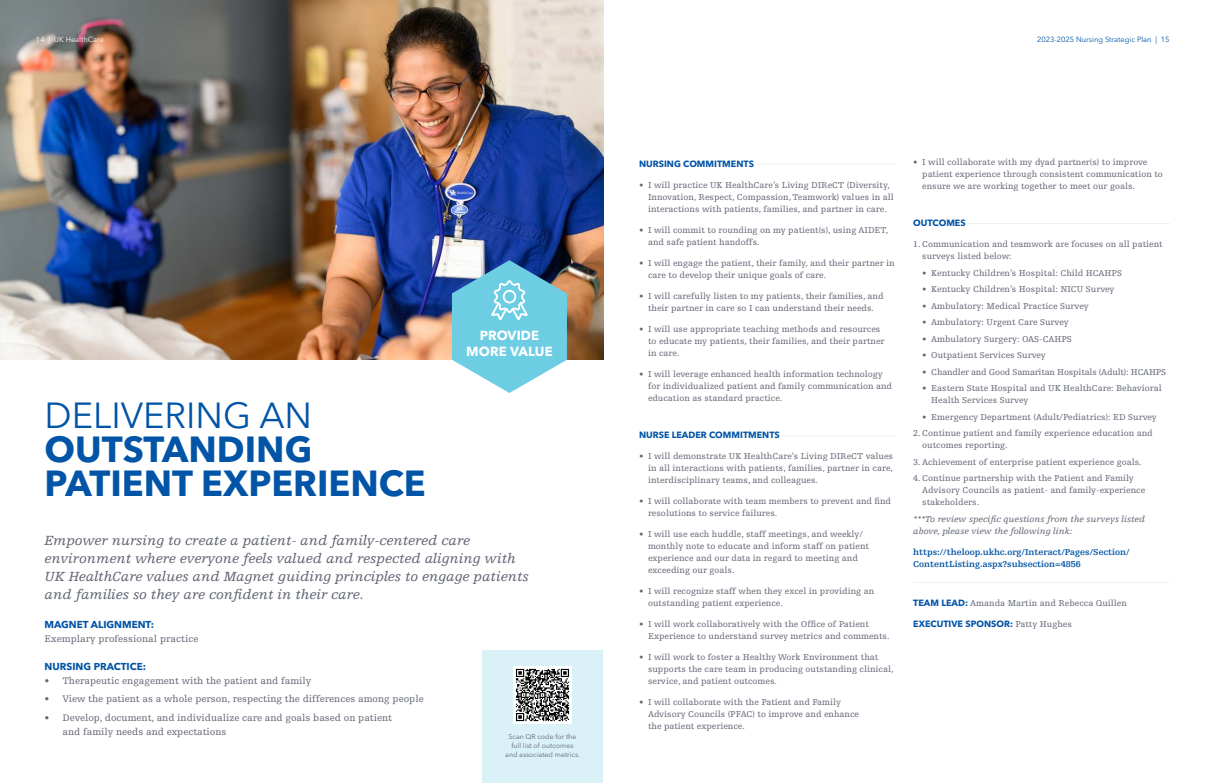
<style>
.page{position:relative;width:1206px;height:783px;background:#fff}
.page>*{position:absolute;margin:0;border:0;box-sizing:border-box;transform-origin:0 0}
.Avenir_Header{font:700 36px "Avenir Next LT Pro";color:#0154a6}
.Avenir_Header-2{font:36px "Avenir Next LT Pro";color:#0154a6}
.Avenir_Header-3{font:italic 14px/18px "Egyptienne FLT Std";color:#626675}
.Body_Copy{font:700 13.1px/15.7px "Avenir Next LT Pro";color:#fff;text-align:center}
.Body{font:10px/14px "Egyptienne FLT Std";color:#626675}
.Avenir_Copy{font:700 10px "Avenir Next LT Pro";color:#0154a6}
.t1{font:9px/12px "Egyptienne F";color:#626675}
.t2{font:700 9px/12px "Egyptienne F";color:#0154a6}
.t3{font:italic 9px/12px "Egyptienne F";color:#626675}
.t4{font:700 9px "Avenir Next LT Pro";color:#0154a6}
.t5{font:9px "Egyptienne F";letter-spacing:-.02em;color:#626675}
.t6{font:7.5px "Avenir Next LT Pro";color:#0154a6}
.t7{font:7.5px "Avenir Next LT Pro";color:#fff}
.t8{font:7px "Avenir Next LT Pro";color:#626675}
.s1{font-family:"Avenir Next LT Pro";font-weight:700;color:#0154a6}
.s2{font-family:"Egyptienne F";font-weight:400;color:#626675}
</style>
<div class="page">
<img style="left:0;top:0;width:604px;height:360px">
<svg style="left:452px;top:260px;width:115px;height:133px"></svg>
<hr style="left:757px;top:164px;width:138px;height:1px;background:#eff1f0">
<hr style="left:782px;top:436px;width:113px;height:1px;background:#eff1f0">
<hr style="left:968px;top:223px;width:202px;height:1px;background:#eff1f0">
<hr style="left:913px;top:582px;width:257px;height:1px;background:#eff1f0">
<div style="left:482px;top:650px;width:121px;height:133px;background:#daf1f7"></div>
<img style="left:514px;top:666px;width:57px;height:57px">
<p class="t7" style="left:36px;top:35px;width:70px">14 | UK HealthCare</p>
<p class="t6" style="left:1037px;top:35px;width:134px">2023-2025 Nursing Strategic Plan | 15</p>
<p class="Body_Copy" style="left:466px;top:328px;width:88px">PROVIDE<br>MORE VALUE</p>
<p class="Avenir_Header-2" style="left:45px;top:394px;width:269px">DELIVERING AN</p>
<p class="Avenir_Header" style="left:45px;top:428px;width:269px">OUTSTANDING</p>
<p class="Avenir_Header" style="left:45px;top:462px;width:383px">PATIENT EXPERIENCE</p>
<p class="Avenir_Header-3" style="left:45px;top:532px;width:473px">Empower nursing to create a patient- and family-centered care environment where everyone feels valued and respected aligning with</p>
<p class="Avenir_Header-3" style="left:45px;top:568px;width:486px">UK HealthCare values and Magnet guiding principles to engage patients and families so they are confident in their care.</p>
<p class="Avenir_Copy" style="left:45px;top:618px;width:111px">MAGNET ALIGNMENT:</p>
<p class="Body" style="left:45px;top:632px;width:155px">Exemplary professional practice</p>
<p class="Avenir_Copy" style="left:45px;top:660px;width:103px">NURSING PRACTICE:</p>
<p class="Body" style="left:45px;top:674px;width:268px">• Therapeutic engagement with the patient and family</p>
<p class="Body" style="left:45px;top:692px;width:381px">• View the patient as a whole person, respecting the differences among people</p>
<p class="Body" style="left:63px;top:711px;width:331px;text-indent:-18px">• Develop, document, and individualize care and goals based on patient and family needs and expectations</p>
<p class="t8" style="left:509px;top:733px;width:69px">Scan QR code for the</p>
<p class="t8" style="left:512px;top:742px;width:63px">full list of outcomes</p>
<p class="t8" style="left:505px;top:751px;width:76px">and associated metrics.</p>
<p class="t4" style="left:639px;top:158px;width:116px">NURSING COMMITMENTS</p>
<p class="t1" style="left:648px;top:179px;width:247px;text-indent:-9px">• I will practice UK HealthCare’s Living DIReCT (Diversity,<br>Innovation, Respect, Compassion, Teamwork) values in all interactions with patients, families, and partner in care.</p>
<p class="t1" style="left:648px;top:224px;width:242px;text-indent:-9px">• I will commit to rounding on my patient(s), using AIDET, and safe patient handoffs.</p>
<p class="t1" style="left:648px;top:257px;width:248px;text-indent:-9px">• I will engage the patient, their family, and their partner in care to develop their unique goals of care.</p>
<p class="t1" style="left:639px;top:290px;width:246px;text-align:center">• I will carefully listen to my patients, their families, and their partner in care so I can understand their needs.</p>
<p class="t1" style="left:648px;top:323px;width:238px;text-indent:-9px">• I will use appropriate teaching methods and resources to educate my patients, their families, and their partner in care.</p>
<p class="t1" style="left:648px;top:368px;width:246px;text-indent:-9px">• I will leverage enhanced health information technology for individualized patient and family communication and education as standard practice.</p>
<p class="t4" style="left:639px;top:429px;width:142px">NURSE LEADER COMMITMENTS</p>
<p class="t1" style="left:648px;top:450px;width:247px;text-align:justify;text-indent:-9px">• I will demonstrate UK HealthCare’s Living DIReCT values in all interactions with patients, families, partner in care, interdisciplinary teams, and colleagues.</p>
<p class="t1" style="left:648px;top:495px;width:245px;text-indent:-9px">• I will collaborate with team members to prevent and find resolutions to service failures.</p>
<p class="t1" style="left:648px;top:528px;width:223px;text-indent:-9px">• I will use each huddle, staff meetings, and weekly/ monthly note to educate and inform staff on patient experience and our data in regard to meeting and exceeding our goals.</p>
<p class="t1" style="left:648px;top:585px;width:228px;text-indent:-9px">• I will recognize staff when they excel in providing an outstanding patient experience.</p>
<p class="t1" style="left:648px;top:618px;width:243px;text-indent:-9px">• I will work collaboratively with the Office of Patient<br>Experience to understand survey metrics and comments.</p>
<p class="t1" style="left:648px;top:651px;width:247px;text-indent:-9px">• I will work to foster a Healthy Work Environment that supports the care team in producing outstanding clinical, service, and patient outcomes.</p>
<p class="t1" style="left:648px;top:696px;width:213px;text-indent:-9px">• I will collaborate with the Patient and Family<br>Advisory Councils (PFAC) to improve and enhance the patient experience.</p>
<p class="t1" style="left:922px;top:156px;width:242px;text-indent:-9px">• I will collaborate with my dyad partner(s) to improve patient experience through consistent communication to ensure we are working together to meet our goals.</p>
<p class="t4" style="left:913px;top:217px;width:54px">OUTCOMES</p>
<p class="t1" style="left:922px;top:238px;width:242px;text-indent:-9px">1. Communication and teamwork are focuses on all patient surveys listed below:</p>
<p class="t1" style="left:922px;top:267px;width:201px">• Kentucky Children’s Hospital: Child HCAHPS</p>
<p class="t1" style="left:922px;top:283px;width:194px">• Kentucky Children’s Hospital: NICU Survey</p>
<p class="t1" style="left:922px;top:300px;width:168px">• Ambulatory: Medical Practice Survey</p>
<p class="t1" style="left:922px;top:316px;width:148px">• Ambulatory: Urgent Care Survey</p>
<p class="t1" style="left:922px;top:333px;width:151px">• Ambulatory Surgery: OAS-CAHPS</p>
<p class="t1" style="left:922px;top:349px;width:125px">• Outpatient Services Survey</p>
<p class="t5" style="left:922px;top:367px;width:245px">• Chandler and Good Samaritan Hospitals (Adult): HCAHPS</p>
<p class="t1" style="left:931px;top:382px;width:232px;text-indent:-9px">• Eastern State Hospital and UK HealthCare: Behavioral<br>Health Services Survey</p>
<p class="t1" style="left:922px;top:411px;width:236px">• Emergency Department (Adult/Pediatrics): ED Survey</p>
<p class="t1" style="left:922px;top:427px;width:232px;text-indent:-9px">2. Continue patient and family experience education and outcomes reporting.</p>
<p class="t1" style="left:913px;top:456px;width:230px">3. Achievement of enterprise patient experience goals.</p>
<p class="t1" style="left:922px;top:472px;width:224px;text-indent:-9px">4. Continue partnership with the Patient and Family<br>Advisory Councils as patient- and family-experience stakeholders.</p>
<p class="t3" style="left:913px;top:513px;width:233px">***To review specific questions from the surveys listed above, please view the following link:</p>
<p class="t2" style="left:913px;top:546px;width:218px">https://theloop.ukhc.org/Interact/Pages/Section/<br>ContentListing.aspx?subsection=4856</p>
<p class="t1" style="left:913px;top:597px;width:215px"><span class="s1">TEAM LEAD:</span> Amanda Martin and Rebecca Quillen</p>
<p class="t4" style="left:913px;top:618px;width:160px">EXECUTIVE SPONSOR: <span class="s2">Patty Hughes</span></p>
</div>
